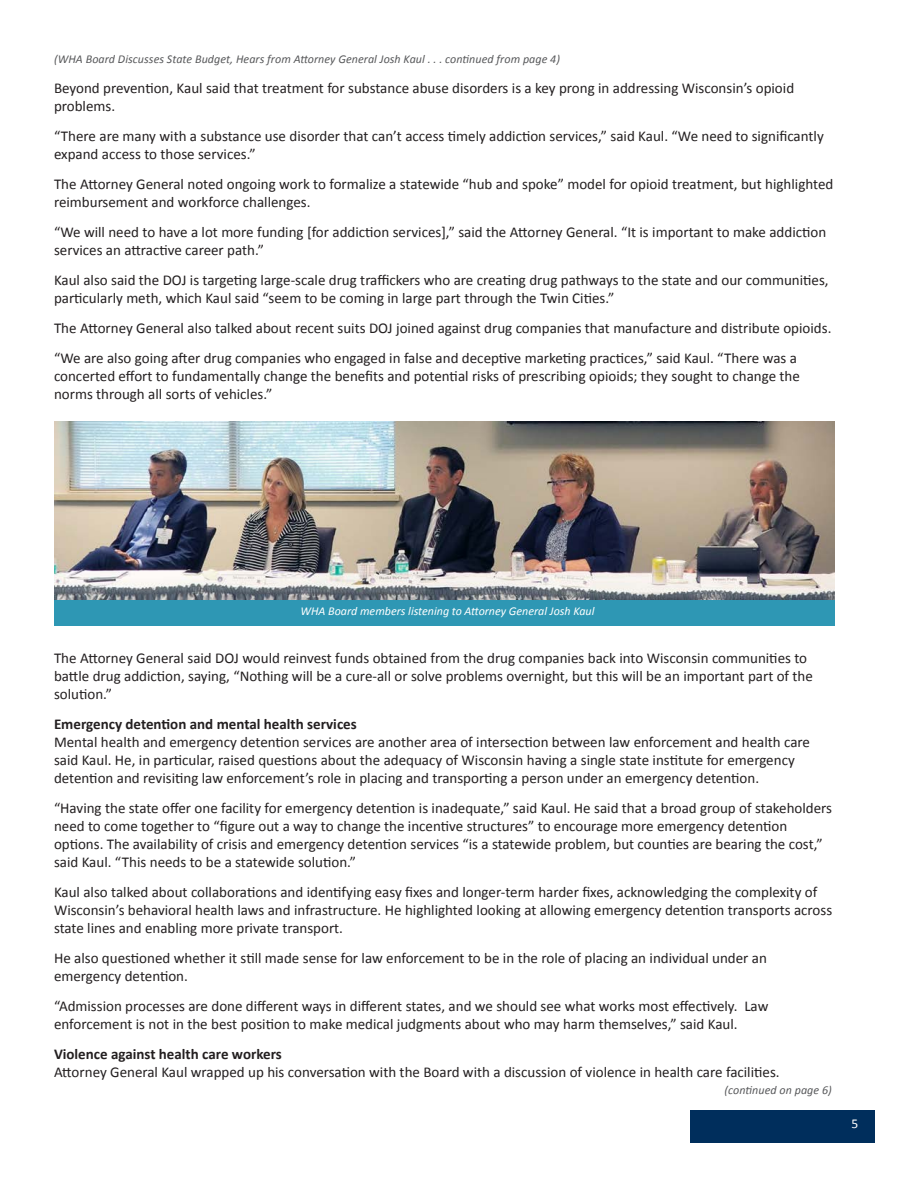
<style>
.page{position:relative;width:918px;height:1188px;background:#fff}
.page>*{position:absolute;margin:0;border:0;box-sizing:border-box;transform-origin:0 0}
.Body_Copy{font:15px/18px "Calibri";color:#231f20}
.Body_Copy-2{font:700 15px "Calibri";color:#231f20}
.t1{font:13.5px "Calibri";color:#fff}
.Continued{font:italic 12px "Calibri";letter-spacing:.005em;color:#57585a}
.Photo_Caption{font:italic 12px "Calibri";color:#fff}
</style>
<div class="page">
<div style="left:690px;top:1111px;width:184px;height:32px;background:#002e5c"></div>
<img style="left:54px;top:422px;width:781px;height:178px">
<div style="left:54px;top:600px;width:781px;height:26px;background:#2e97b4"></div>
<p class="Continued" style="left:54px;top:52px;width:508px">(WHA Board Discusses State Budget, Hears from Attorney General Josh Kaul . . . continued from page 4)</p>
<p class="Body_Copy" style="left:54px;top:78px;width:742px">Beyond prevention, Kaul said that treatment for substance abuse disorders is a key prong in addressing Wisconsin’s opioid problems.</p>
<p class="Body_Copy" style="left:54px;top:126px;width:771px">“There are many with a substance use disorder that can’t access timely addiction services,” said Kaul. “We need to significantly expand access to those services.”</p>
<p class="Body_Copy" style="left:54px;top:174px;width:781px">The Attorney General noted ongoing work to formalize a statewide “hub and spoke” model for opioid treatment, but highlighted reimbursement and workforce challenges.</p>
<p class="Body_Copy" style="left:54px;top:222px;width:774px">“We will need to have a lot more funding [for addiction services],” said the Attorney General. “It is important to make addiction services an attractive career path.”</p>
<p class="Body_Copy" style="left:54px;top:270px;width:776px">Kaul also said the DOJ is targeting large-scale drug traffickers who are creating drug pathways to the state and our communities, particularly meth, which Kaul said “seem to be coming in large part through the Twin Cities.”</p>
<p class="Body_Copy" style="left:54px;top:318px;width:779px">The Attorney General also talked about recent suits DOJ joined against drug companies that manufacture and distribute opioids.</p>
<p class="Body_Copy" style="left:54px;top:348px;width:747px">“We are also going after drug companies who engaged in false and deceptive marketing practices,” said Kaul. “There was a concerted effort to fundamentally change the benefits and potential risks of prescribing opioids; they sought to change the norms through all sorts of vehicles.”</p>
<p class="Photo_Caption" style="left:300px;top:604px;width:295px">WHA Board members listening to Attorney General Josh Kaul</p>
<p class="Body_Copy" style="left:54px;top:648px;width:761px">The Attorney General said DOJ would reinvest funds obtained from the drug companies back into Wisconsin communities to battle drug addiction, saying, “Nothing will be a cure-all or solve problems overnight, but this will be an important part of the solution.”</p>
<p class="Body_Copy-2" style="left:54px;top:714px;width:304px">Emergency detention and mental health services</p>
<p class="Body_Copy" style="left:54px;top:732px;width:758px">Mental health and emergency detention services are another area of intersection between law enforcement and health care said Kaul. He, in particular, raised questions about the adequacy of Wisconsin having a single state institute for emergency detention and revisiting law enforcement’s role in placing and transporting a person under an emergency detention.</p>
<p class="Body_Copy" style="left:54px;top:798px;width:780px">“Having the state offer one facility for emergency detention is inadequate,” said Kaul. He said that a broad group of stakeholders need to come together to “figure out a way to change the incentive structures” to encourage more emergency detention options. The availability of crisis and emergency detention services “is a statewide problem, but counties are bearing the cost,” said Kaul. “This needs to be a statewide solution.”</p>
<p class="Body_Copy" style="left:54px;top:882px;width:780px">Kaul also talked about collaborations and identifying easy fixes and longer-term harder fixes, acknowledging the complexity of<br>Wisconsin’s behavioral health laws and infrastructure. He highlighted looking at allowing emergency detention transports across state lines and enabling more private transport.</p>
<p class="Body_Copy" style="left:54px;top:948px;width:714px">He also questioned whether it still made sense for law enforcement to be in the role of placing an individual under an emergency detention.</p>
<p class="Body_Copy" style="left:54px;top:996px;width:716px">“Admission processes are done different ways in different states, and we should see what works most effectively. Law enforcement is not in the best position to make medical judgments about who may harm themselves,” said Kaul.</p>
<p class="Body_Copy-2" style="left:54px;top:1044px;width:229px">Violence against health care workers</p>
<p class="Body_Copy" style="left:54px;top:1062px;width:727px">Attorney General Kaul wrapped up his conversation with the Board with a discussion of violence in health care facilities.</p>
<p class="Continued" style="left:725px;top:1082px;width:109px">(continued on page 6)</p>
<p class="t1" style="left:851px;top:1115px;width:8px">5</p>
</div>
